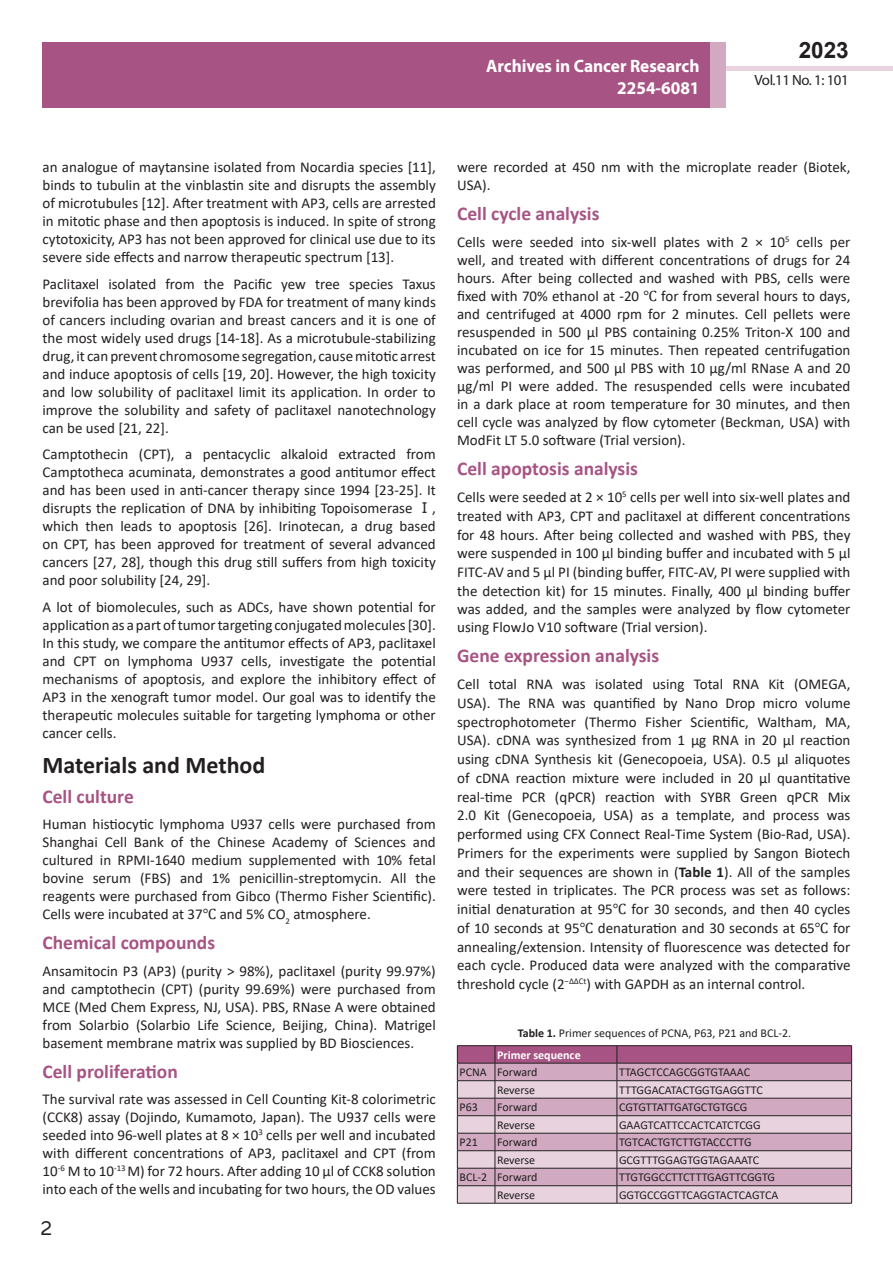
<style>
.page{position:relative;width:893px;height:1263px;background:#fff}
.page>*{position:absolute;margin:0;border:0;box-sizing:border-box;transform-origin:0 0}
.t1{font:25.5px "Tunga";color:#231f20}
.side-heading{font:700 24px "Calibri";color:#231f20}
.t2{font:700 22.5px "Arial";color:#231f20}
.sub-side{font:700 19.5px "Calibri";color:#a75484}
.t3{font:700 18px/21.6px "Myriad Pro";color:#fff;text-align:right;scale:.96 1}
.body_text{font:15px/18px "Calibri";color:#231f20;text-align:justify}
.t4{font:14.85px "Myriad Pro";letter-spacing:-.03em;color:#231f20}
.t5{font:12px "Calibri";color:#231f20}
.t6{font:700 12px "Calibri";color:#fff}
.s1{font-family:"MS Gothic"}
.s2{font-family:"Cambria Math"}
.s3{font-weight:700}
</style>
<div class="page">
<div style="left:722px;top:66px;width:171px;height:5px;background:#e7d2de"></div>
<div style="left:43px;top:42px;width:682px;height:66px;background:#a75484"></div>
<div style="left:710px;top:42px;width:15px;height:66px;background:#d1a9c1"></div>
<hr style="left:457px;top:1045px;width:38px;height:1px;background:#231f20">
<hr style="left:495px;top:1045px;width:122px;height:1px;background:#231f20">
<hr style="left:617px;top:1045px;width:235px;height:1px;background:#231f20">
<svg style="left:457px;top:1046px;width:395px;height:157px;background:#c9a7bb"></svg>
<hr style="left:457px;top:1203px;width:38px;height:1px;background:#231f20">
<hr style="left:495px;top:1203px;width:122px;height:1px;background:#231f20">
<hr style="left:617px;top:1203px;width:235px;height:1px;background:#231f20">
<p class="t3" style="left:486px;top:55px;width:224px">Archives in Cancer Research<br>2254-6081</p>
<h3 class="t2" style="left:799px;top:35px;width:52px">2023</h3>
<p class="t4" style="left:755px;top:71px;width:96px">Vol.11 No. 1: 101</p>
<p class="body_text" style="left:43px;top:158px;width:395px">an analogue of maytansine isolated from Nocardia species [11], binds to tubulin at the vinblastin site and disrupts the assembly of microtubules [12]. After treatment with AP3, cells are arrested in mitotic phase and then apoptosis is induced. In spite of strong cytotoxicity, AP3 has not been approved for clinical use due to its severe side effects and narrow therapeutic spectrum [13].</p>
<p class="body_text" style="left:43px;top:275px;width:395px">Paclitaxel isolated from the Pacific yew tree species Taxus brevifolia has been approved by FDA for treatment of many kinds of cancers including ovarian and breast cancers and it is one of the most widely used drugs [14-18]. As a microtubule-stabilizing drug, it can prevent chromosome segregation, causemitotic arrest and induce apoptosis of cells [19, 20]. However, the high toxicity and low solubility of paclitaxel limit its application. In order to improve the solubility and safety of paclitaxel nanotechnology can be used [21, 22].</p>
<p class="body_text" style="left:43px;top:445px;width:395px">Camptothecin (CPT), a pentacyclic alkaloid extracted from Camptotheca acuminata, demonstrates a good antitumor effect and has been used in anti-cancer therapy since 1994 [23-25]. It disrupts the replication of DNA by inhibiting Topoisomerase <span class="s1">Ⅰ</span>, which then leads to apoptosis [26]. Irinotecan, a drug based on CPT, has been approved for treatment of several advanced cancers [27, 28], though this drug still suffers from high toxicity and poor solubility [24, 29].</p>
<p class="body_text" style="left:43px;top:598px;width:395px">A lot of biomolecules, such as ADCs, have shown potential for application as a part oftumortargeting conjugatedmolecules[30].<br>In this study, we compare the antitumor effects of AP3, paclitaxel and CPT on lymphoma U937 cells, investigate the potential mechanisms of apoptosis, and explore the inhibitory effect of AP3 in the xenograft tumor model. Our goal was to identify the therapeutic molecules suitable for targeting lymphoma or other cancer cells.</p>
<p class="side-heading" style="left:43px;top:748px;width:224px">Materials and Method</p>
<p class="sub-side" style="left:43px;top:783px;width:93px">Cell culture</p>
<p class="body_text" style="left:43px;top:815px;width:395px">Human histiocytic lymphoma U937 cells were purchased from Shanghai Cell Bank of the Chinese Academy of Sciences and cultured in RPMI-1640 medium supplemented with 10% fetal bovine serum (FBS) and 1% penicillin-streptomycin. All the reagents were purchased from Gibco (Thermo Fisher Scientific).<br>Cells were incubated at 37<span class="s2">℃</span> and 5% CO<sub>2</sub> atmosphere.</p>
<p class="sub-side" style="left:43px;top:929px;width:174px">Chemical compounds</p>
<p class="body_text" style="left:43px;top:961px;width:395px">Ansamitocin P3 (AP3) (purity &gt; 98%), paclitaxel (purity 99.97%) and camptothecin (CPT) (purity 99.69%) were purchased from MCE (Med Chem Express, NJ, USA). PBS, RNase A were obtained from Solarbio (Solarbio Life Science, Beijing, China). Matrigel basement membrane matrix was supplied by BD Biosciences.</p>
<p class="sub-side" style="left:43px;top:1057px;width:137px">Cell proliferation</p>
<p class="body_text" style="left:43px;top:1090px;width:395px">The survival rate was assessed in Cell Counting Kit-8 colorimetric (CCK8) assay (Dojindo, Kumamoto, Japan). The U937 cells were seeded into 96-well plates at 8 × 10<sup>3</sup> cells per well and incubated with different concentrations of AP3, paclitaxel and CPT (from 10<sup>-6</sup> M to 10<sup>-13</sup> M) for 72 hours. After adding 10 μl of CCK8 solution into each of the wells and incubating for two hours, the OD values</p>
<h1 class="t1" style="left:41px;top:1211px;width:13px">2</h1>
<p class="body_text" style="left:457px;top:158px;width:395px">were recorded at 450 nm with the microplate reader (Biotek,<br>USA).</p>
<p class="sub-side" style="left:457px;top:200px;width:144px">Cell cycle analysis</p>
<p class="body_text" style="left:457px;top:233px;width:395px">Cells were seeded into six-well plates with 2 × 10<sup>5</sup> cells per well, and treated with different concentrations of drugs for 24 hours. After being collected and washed with PBS, cells were fixed with 70% ethanol at -20 <span class="s2">℃</span> for from several hours to days, and centrifuged at 4000 rpm for 2 minutes. Cell pellets were resuspended in 500 μl PBS containing 0.25% Triton-X 100 and incubated on ice for 15 minutes. Then repeated centrifugation was performed, and 500 μl PBS with 10 μg/ml RNase A and 20 μg/ml PI were added. The resuspended cells were incubated in a dark place at room temperature for 30 minutes, and then cell cycle was analyzed by flow cytometer (Beckman, USA) with ModFit LT 5.0 software (Trial version).</p>
<p class="sub-side" style="left:457px;top:455px;width:182px">Cell apoptosis analysis</p>
<p class="body_text" style="left:457px;top:487px;width:395px;line-height:18.6px">Cells were seeded at 2 × 10<sup>5</sup> cells per well into six-well plates and treated with AP3, CPT and paclitaxel at different concentrations for 48 hours. After being collected and washed with PBS, they were suspended in 100 μl binding buffer and incubated with 5 μl FITC-AV and 5 μl PI (binding buffer, FITC-AV, PI were supplied with the detection kit) for 15 minutes. Finally, 400 μl binding buffer was added, and the samples were analyzed by flow cytometer using FlowJo V10 software (Trial version).</p>
<p class="sub-side" style="left:457px;top:642px;width:204px">Gene expression analysis</p>
<p class="body_text" style="left:457px;top:674px;width:395px;line-height:18.8px">Cell total RNA was isolated using Total RNA Kit (OMEGA, USA). The RNA was quantified by Nano Drop micro volume spectrophotometer (Thermo Fisher Scientific, Waltham, MA, USA). cDNA was synthesized from 1 μg RNA in 20 μl reaction using cDNA Synthesis kit (Genecopoeia, USA). 0.5 μl aliquotes of cDNA reaction mixture were included in 20 μl quantitative real-time PCR (qPCR) reaction with SYBR Green qPCR Mix 2.0 Kit (Genecopoeia, USA) as a template, and process was performed using CFX Connect Real-Time System (Bio-Rad, USA).<br>Primers for the experiments were supplied by Sangon Biotech and their sequences are shown in (<span class="s3">Table 1</span>). All of the samples were tested in triplicates. The PCR process was set as follows: initial denaturation at 95<span class="s2">℃</span> for 30 seconds, and then 40 cycles of 10 seconds at 95<span class="s2">℃</span> denaturation and 30 seconds at 65<span class="s2">℃</span> for annealing/extension. Intensity of fluorescence was detected for each cycle. Produced data were analyzed with the comparative threshold cycle (2<sup>−ΔΔCt</sup>) with GAPDH as an internal control.</p>
<p class="t5" style="left:518px;top:1025px;width:275px"><span class="s3">Table 1.</span> Primer sequences of PCNA, P63, P21 and BCL-2.</p>
<p class="t6" style="left:497px;top:1046px;width:85px">Primer sequence</p>
<p class="t5" style="left:459px;top:1064px;width:29px">PCNA</p>
<p class="t5" style="left:497px;top:1064px;width:42px">Forward</p>
<p class="t5" style="left:619px;top:1064px;width:133px">TTAGCTCCAGCGGTGTAAAC</p>
<p class="t5" style="left:497px;top:1081px;width:40px">Reverse</p>
<p class="t5" style="left:619px;top:1081px;width:145px">TTTGGACATACTGGTGAGGTTC</p>
<p class="t5" style="left:459px;top:1099px;width:20px">P63</p>
<p class="t5" style="left:497px;top:1099px;width:42px">Forward</p>
<p class="t5" style="left:619px;top:1099px;width:130px">CGTGTTATTGATGCTGTGCG</p>
<p class="t5" style="left:497px;top:1117px;width:40px">Reverse</p>
<p class="t5" style="left:619px;top:1117px;width:143px">GAAGTCATTCCACTCATCTCGG</p>
<p class="t5" style="left:459px;top:1134px;width:20px">P21</p>
<p class="t5" style="left:497px;top:1134px;width:42px">Forward</p>
<p class="t5" style="left:619px;top:1134px;width:134px">TGTCACTGTCTTGTACCCTTG</p>
<p class="t5" style="left:497px;top:1152px;width:40px">Reverse</p>
<p class="t5" style="left:619px;top:1152px;width:142px">GCGTTTGGAGTGGTAGAAATC</p>
<p class="t5" style="left:459px;top:1169px;width:29px">BCL-2</p>
<p class="t5" style="left:497px;top:1169px;width:42px">Forward</p>
<p class="t5" style="left:619px;top:1169px;width:158px">TTGTGGCCTTCTTTGAGTTCGGTG</p>
<p class="t5" style="left:497px;top:1187px;width:40px">Reverse</p>
<p class="t5" style="left:619px;top:1187px;width:161px">GGTGCCGGTTCAGGTACTCAGTCA</p>
</div>
